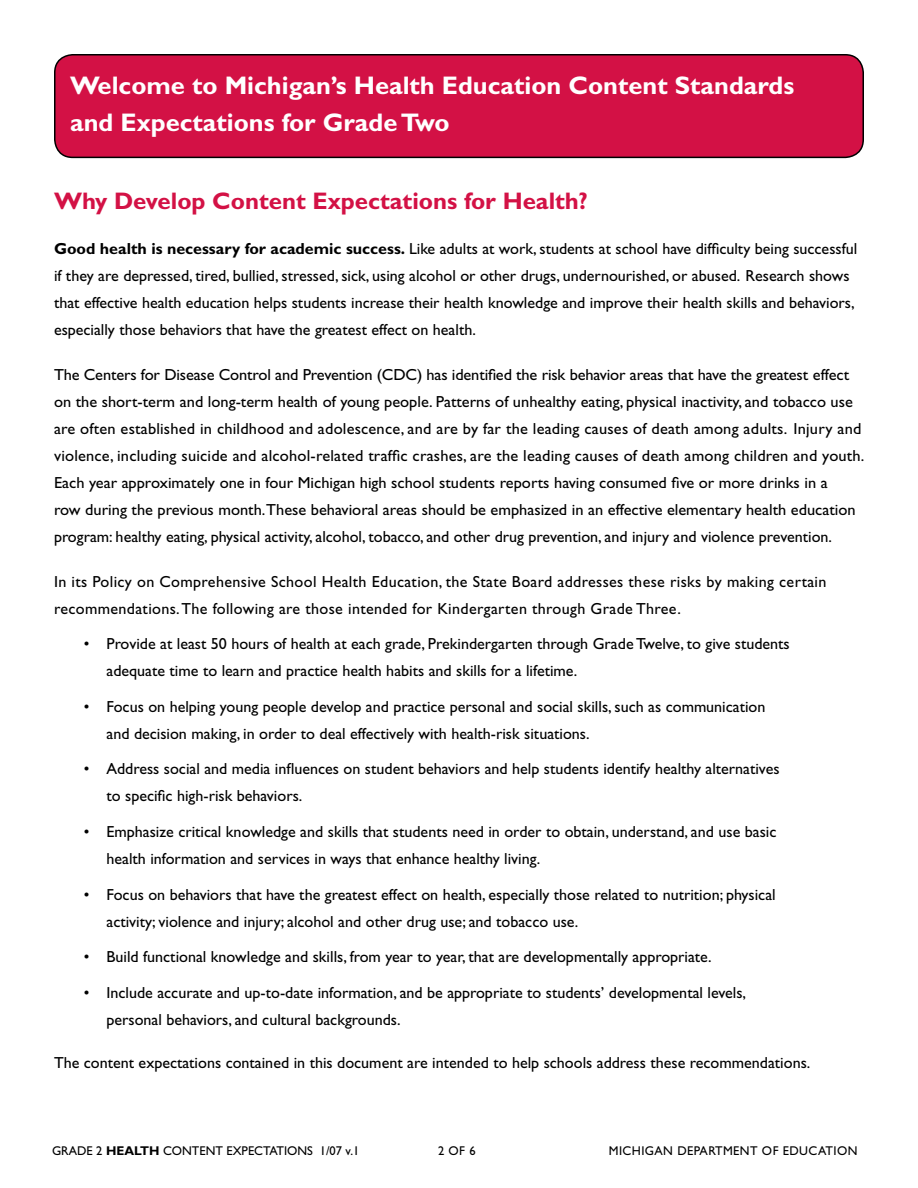
<style>
.page{position:relative;width:918px;height:1188px;background:#fff}
.page>*{position:absolute;margin:0;border:0;box-sizing:border-box;transform-origin:0 0}
.t1{font:700 25.5px/37.5px "Gill Sans Std";color:#fff}
.t2{font:700 24px "Gill Sans Std";color:#d31145}
.t3{font:16.05px/27px "Gill Sans Std";color:#000}
.t4{font:16.05px/27px "Gill Sans Std";letter-spacing:.02em;color:#000}
.t5{font:12.75px "Gill Sans Std";color:#000}
.t6{font:12.75px "Gill Sans Std";letter-spacing:.035em;color:#000}
.s1{font-weight:700}
</style>
<div class="page">
<div style="left:55px;top:55px;width:808px;height:102px;background:#d31145;border-radius:18px"></div>
<div style="left:54px;top:54px;width:810px;height:104px;border:2px solid #000;border-radius:18px"></div>
<h1 class="t1" style="left:70px;top:66px;width:726px">Welcome to Michigan’s Health Education Content Standards and Expectations for Grade Two</h1>
<h2 class="t2" style="left:54px;top:186px;width:535px">Why Develop Content Expectations for Health?</h2>
<p class="t3" style="left:54px;top:235px;width:805px"><span class="s1">Good health is necessary for academic success.</span> Like adults at work, students at school have difficulty being successful if they are depressed, tired, bullied, stressed, sick, using alcohol or other drugs, undernourished, or abused. Research shows that effective health education helps students increase their health knowledge and improve their health skills and behaviors, especially those behaviors that have the greatest effect on health.</p>
<p class="t3" style="left:54px;top:361px;width:812px">The Centers for Disease Control and Prevention (CDC) has identified the risk behavior areas that have the greatest effect on the short-term and long-term health of young people. Patterns of unhealthy eating, physical inactivity, and tobacco use are often established in childhood and adolescence, and are by far the leading causes of death among adults. Injury and violence, including suicide and alcohol-related traffic crashes, are the leading causes of death among children and youth.<br>Each year approximately one in four Michigan high school students reports having consumed five or more drinks in a<br>row during the previous month.These behavioral areas should be emphasized in an effective elementary health education program: healthy eating, physical activity, alcohol, tobacco, and other drug prevention, and injury and violence prevention.</p>
<p class="t4" style="left:54px;top:568px;width:774px">In its Policy on Comprehensive School Health Education, the State Board addresses these risks by making certain recommendations. The following are those intended for Kindergarten through Grade Three.</p>
<p class="t3" style="left:106px;top:630px;width:685px;text-indent:-23px">• Provide at least 50 hours of health at each grade, Prekindergarten through Grade Twelve, to give students adequate time to learn and practice health habits and skills for a lifetime.</p>
<p class="t3" style="left:106px;top:693px;width:660px;text-indent:-23px">• Focus on helping young people develop and practice personal and social skills, such as communication and decision making, in order to deal effectively with health-risk situations.</p>
<p class="t3" style="left:106px;top:756px;width:675px;text-indent:-23px">• Address social and media influences on student behaviors and help students identify healthy alternatives to specific high-risk behaviors.</p>
<p class="t3" style="left:106px;top:818px;width:671px;text-indent:-23px">• Emphasize critical knowledge and skills that students need in order to obtain, understand, and use basic health information and services in ways that enhance healthy living.</p>
<p class="t3" style="left:106px;top:881px;width:671px;text-indent:-23px">• Focus on behaviors that have the greatest effect on health, especially those related to nutrition; physical activity; violence and injury; alcohol and other drug use; and tobacco use.</p>
<p class="t3" style="left:84px;top:944px;width:629px">• Build functional knowledge and skills, from year to year, that are developmentally appropriate.</p>
<p class="t3" style="left:106px;top:979px;width:641px;text-indent:-23px">• Include accurate and up-to-date information, and be appropriate to students’ developmental levels, personal behaviors, and cultural backgrounds.</p>
<p class="t3" style="left:54px;top:1049px;width:758px">The content expectations contained in this document are intended to help schools address these recommendations.</p>
<p class="t5" style="left:52px;top:1143px;width:309px">GRADE 2 <span class="s1">HEALTH</span> CONTENT EXPECTATIONS 1/07 v.1</p>
<p class="t5" style="left:438px;top:1143px;width:39px">2 OF 6</p>
<p class="t6" style="left:609px;top:1143px;width:250px">MICHIGAN DEPARTMENT OF EDUCATION</p>
</div>
